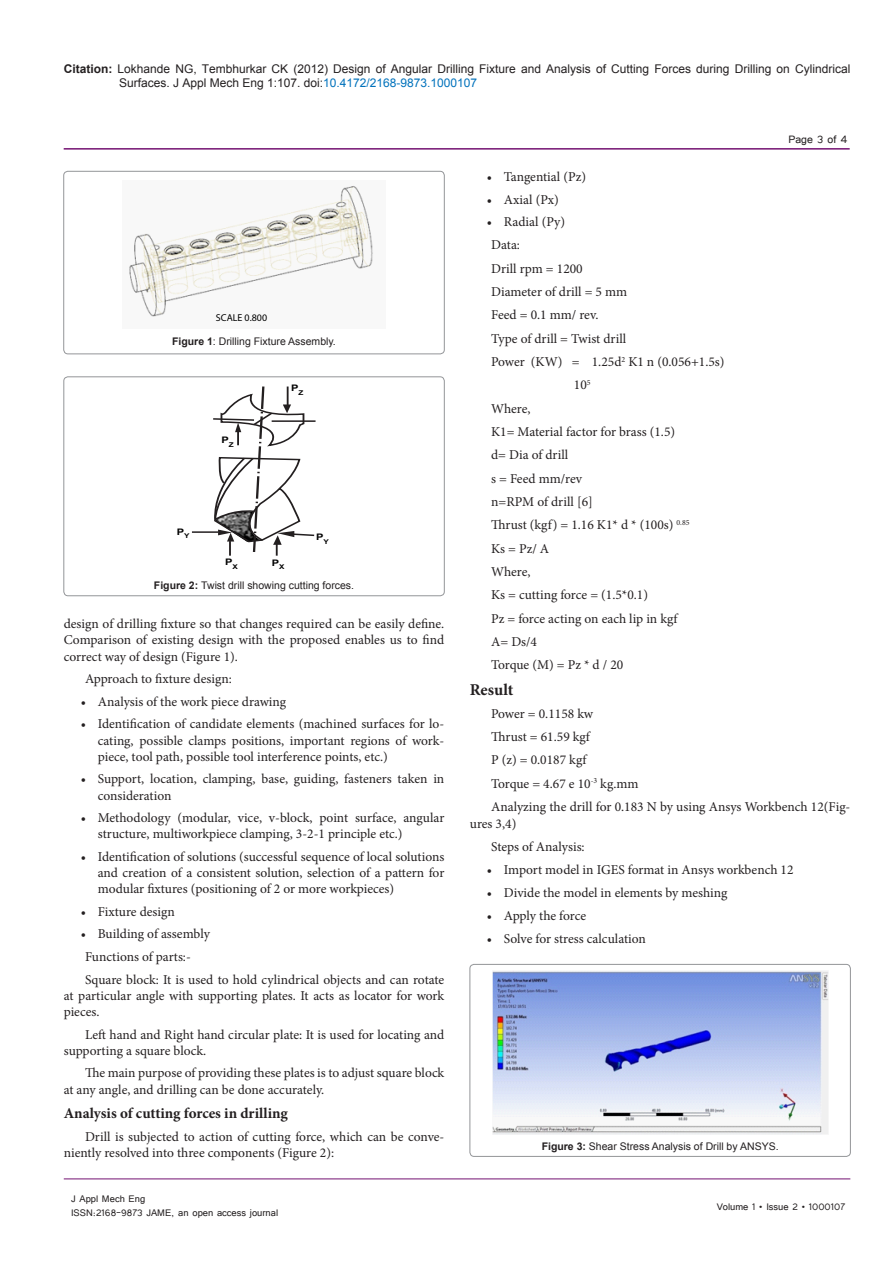
<style>
.page{position:relative;width:893px;height:1263px;background:#fff}
.page>*{position:absolute;margin:0;border:0;box-sizing:border-box;transform-origin:0 0}
.t1{font:700 16.5px "Minion Pro";letter-spacing:-.005em;color:#231f20}
.t2{font:700 15px "Minion Pro";color:#231f20}
.t3{font:13.5px/16.2px "Minion Pro";color:#231f20}
.t4{font:13.5px "Tunga";color:#231f20}
.t5{font:12px/14.4px "Arial";color:#231f20}
.t6{font:12px/14.4px "Tunga";color:#231f20}
.t7{font:10.5px "Arial";color:#231f20}
.t8{font:10.05px "Myriad Pro";color:#000}
.t9{font:700 9px "Arial";color:#000;scale:1.23 1}
.s1{font-weight:700}
.s2{color:#0072bc}
</style>
<div class="page">
<hr style="left:64px;top:148px;width:786px;height:2px;background:#741272">
<hr style="left:64px;top:1179px;width:786px;height:1px;background:#741272">
<img style="left:129px;top:185px;width:244px;height:132px">
<div style="left:207px;top:307px;width:72px;height:21px;background:#f8f8f8"></div>
<div style="left:64px;top:171px;width:380px;height:183px;border:1px solid #939598;border-radius:4px"></div>
<hr style="left:192px;top:531px;width:26px;height:2px;background:#231f20">
<svg style="left:211px;top:386px;width:105px;height:170px"></svg>
<div style="left:64px;top:377px;width:380px;height:219px;border:1px solid #939598;border-radius:4px"></div>
<img style="left:492px;top:970px;width:336px;height:164px">
<div style="left:470px;top:964px;width:380px;height:192px;border:1px solid #939598;border-radius:4px"></div>
<p class="t5" style="left:119px;top:61px;width:733px;text-indent:-55px"><span class="s1">Citation:</span> Lokhande NG, Tembhurkar CK (2012) Design of Angular Drilling Fixture and Analysis of Cutting Forces during Drilling on Cylindrical<br>Surfaces. J Appl Mech Eng 1:107. doi:<span class="s2">10.4172/</span><span class="s2">2168-9873</span><span class="s2">.1000107</span></p>
<p class="t8" style="left:216px;top:311px;width:53px">SCALE 0.800</p>
<p class="t7" style="left:172px;top:334px;width:165px"><span class="s1">Figure 1</span>: Drilling Fixture Assembly.</p>
<p class="t9" style="left:177px;top:525px;width:12px">P<sub>Y</sub></p>
<p class="t9" style="left:221px;top:434px;width:12px">P<sub>Z</sub></p>
<p class="t9" style="left:291px;top:382px;width:12px">P<sub>Z</sub></p>
<p class="t9" style="left:316px;top:531px;width:12px">P<sub>Y</sub></p>
<p class="t9" style="left:225px;top:556px;width:12px">P<sub>X</sub></p>
<p class="t7" style="left:154px;top:579px;width:202px"><span class="s1">Figure 2:</span> Twist drill showing cutting forces.</p>
<p class="t9" style="left:272px;top:556px;width:12px">P<sub>X</sub></p>
<p class="t3" style="left:64px;top:616px;width:382px;text-align:justify">design of drilling fixture so that changes required can be easily define.<br>Comparison of existing design with the proposed enables us to find correct way of design (Figure 1).</p>
<p class="t3" style="left:85px;top:671px;width:148px">Approach to fixture design:</p>
<p class="t3" style="left:81px;top:693px;width:207px">• Analysis of the work piece drawing</p>
<p class="t3" style="left:98px;top:716px;width:348px;text-align:justify;text-indent:-17px">• Identification of candidate elements (machined surfaces for lo&shy;cating, possible clamps positions, important regions of work&shy;piece, tool path, possible tool interference points, etc.)</p>
<p class="t3" style="left:98px;top:771px;width:348px;text-indent:-17px">• Support, location, clamping, base, guiding, fasteners taken in consideration</p>
<p class="t3" style="left:98px;top:810px;width:348px;text-indent:-17px">• Methodology (modular, vice, v-block, point surface, angular structure, multiworkpiece clamping, 3-2-1 principle etc.)</p>
<p class="t3" style="left:98px;top:848px;width:348px;text-align:justify;text-indent:-17px">• Identification of solutions (successful sequence of local solutions and creation of a consistent solution, selection of a pattern for modular fixtures (positioning of 2 or more workpieces)</p>
<p class="t3" style="left:81px;top:903px;width:96px">• Fixture design</p>
<p class="t3" style="left:81px;top:926px;width:131px">• Building of assembly</p>
<p class="t3" style="left:85px;top:949px;width:107px">Functions of parts:-</p>
<p class="t3" style="left:64px;top:971px;width:382px;text-align:justify;text-indent:21px">Square block: It is used to hold cylindrical objects and can rotate at particular angle with supporting plates. It acts as locator for work pieces.</p>
<p class="t3" style="left:64px;top:1026px;width:382px;text-indent:21px">Left hand and Right hand circular plate: It is used for locating and supporting a square block.</p>
<p class="t3" style="left:64px;top:1065px;width:382px;text-indent:21px">The main purpose of providing these plates is to adjust square block at any angle, and drilling can be done accurately.</p>
<p class="t2" style="left:64px;top:1102px;width:226px">Analysis of cutting forces in drilling</p>
<p class="t3" style="left:64px;top:1128px;width:382px;text-indent:21px">Drill is subjected to action of cutting force, which can be conve&shy;niently resolved into three components (Figure 2):</p>
<p class="t6" style="left:71px;top:1190px;width:209px">J Appl Mech Eng<br>ISSN:2168-9873 JAME, an open access journal</p>
<p class="t4" style="left:788px;top:131px;width:61px">Page 3 of 4</p>
<p class="t3" style="left:487px;top:169px;width:101px">• Tangential (Pz)</p>
<p class="t3" style="left:487px;top:191px;width:74px">• Axial (Px)</p>
<p class="t3" style="left:487px;top:214px;width:80px">• Radial (Py)</p>
<p class="t3" style="left:491px;top:237px;width:30px">Data:</p>
<p class="t3" style="left:491px;top:260px;width:93px">Drill rpm = 1200</p>
<p class="t3" style="left:491px;top:284px;width:138px">Diameter of drill = 5 mm</p>
<p class="t3" style="left:491px;top:307px;width:109px">Feed = 0.1 mm/ rev.</p>
<p class="t3" style="left:491px;top:330px;width:137px">Type of drill = Twist drill</p>
<p class="t3" style="left:491px;top:354px;width:235px">Power (KW) = 1.25d<sup>2</sup> K1 n (0.056+1.5s)</p>
<p class="t3" style="left:574px;top:377px;width:18px">10<sup>5</sup></p>
<p class="t3" style="left:491px;top:400px;width:41px">Where,</p>
<p class="t3" style="left:491px;top:424px;width:186px">K1= Material factor for brass (1.5)</p>
<p class="t3" style="left:491px;top:447px;width:79px">d= Dia of drill</p>
<p class="t3" style="left:491px;top:470px;width:93px">s = Feed mm/rev</p>
<p class="t3" style="left:491px;top:494px;width:103px">n=RPM of drill [6]</p>
<p class="t3" style="left:491px;top:517px;width:200px">Thrust (kgf) = 1.16 K1* d * (100s) <sup>0.85</sup></p>
<p class="t3" style="left:491px;top:540px;width:60px">Ks = Pz/ A</p>
<p class="t3" style="left:491px;top:564px;width:41px">Where,</p>
<p class="t3" style="left:491px;top:587px;width:158px">Ks = cutting force = (1.5*0.1)</p>
<p class="t3" style="left:491px;top:610px;width:188px">Pz = force acting on each lip in kgf</p>
<p class="t3" style="left:491px;top:634px;width:47px">A= Ds/4</p>
<p class="t3" style="left:491px;top:656px;width:134px">Torque (M) = Pz * d / 20</p>
<p class="t1" style="left:470px;top:678px;width:45px">Result</p>
<p class="t3" style="left:491px;top:706px;width:104px">Power = 0.1158 kw</p>
<p class="t3" style="left:491px;top:729px;width:100px">Thrust = 61.59 kgf</p>
<p class="t3" style="left:491px;top:752px;width:97px">P (z) = 0.0187 kgf</p>
<p class="t3" style="left:491px;top:775px;width:149px">Torque = 4.67 e 10<sup>-3</sup> kg.mm</p>
<p class="t3" style="left:470px;top:798px;width:382px;line-height:16.8px;text-indent:21px">Analyzing the drill for 0.183 N by using Ansys Workbench 12(Fig&shy;ures 3,4)</p>
<p class="t3" style="left:491px;top:838px;width:95px">Steps of Analysis:</p>
<p class="t3" style="left:487px;top:861px;width:308px">• Import model in IGES format in Ansys workbench 12</p>
<p class="t3" style="left:487px;top:885px;width:242px">• Divide the model in elements by meshing</p>
<p class="t3" style="left:487px;top:908px;width:101px">• Apply the force</p>
<p class="t3" style="left:487px;top:931px;width:161px">• Solve for stress calculation</p>
<p class="t7" style="left:542px;top:1140px;width:238px"><span class="s1">Figure 3:</span> Shear Stress Analysis of Drill by ANSYS.</p>
<p class="t6" style="left:717px;top:1199px;width:130px">Volume 1 • Issue 2 • 1000107</p>
</div>
